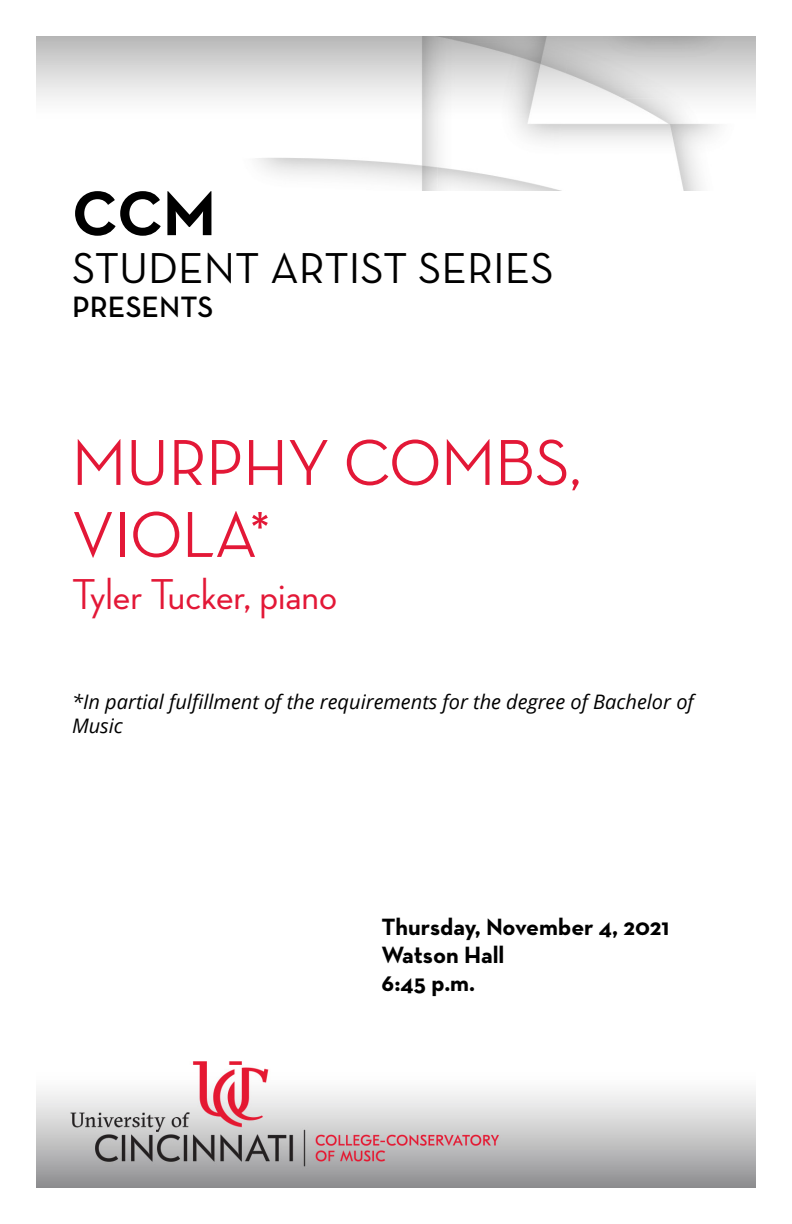
<style>
.page{position:relative;width:792px;height:1224px;background:#fff}
.page>*{position:absolute;margin:0;border:0;box-sizing:border-box;transform-origin:0 0}
.Concert_Title{font:500 66px/72px "Neutra Disp";color:#e31837}
.Page_Intro{font:700 64px "Neutra Text";color:#000}
.Page_Intro-2{font:44px "Neutra Text";color:#000}
.Concert_Title-2{font:500 44px "Neutra Disp";color:#e31837}
.Page_Intro-3{font:600 30px "Neutra Text";color:#000}
.Date_Venue_Time{font:700 24px "Neutra Text";color:#000}
.In_partial_fulfillm{font:italic 20px/24px "Open Sans";color:#000}
</style>
<div class="page">
<img style="left:36px;top:36px;width:720px;height:154px">
<img style="left:36px;top:1061px;width:720px;height:127px">
<h1 class="Page_Intro" style="left:72px;top:173px;width:145px">CCM</h1>
<h1 class="Page_Intro-2" style="left:72px;top:242px;width:483px">STUDENT ARTIST SERIES</h1>
<h1 class="Page_Intro-3" style="left:72px;top:289px;width:143px">PRESENTS</h1>
<h1 class="Concert_Title" style="left:72px;top:427px;width:511px">MURPHY COMBS,<br>VIOLA*</h1>
<h1 class="Concert_Title-2" style="left:72px;top:570px;width:267px">Tyler Tucker, piano</h1>
<h2 class="In_partial_fulfillm" style="left:72px;top:689px;width:623px">*In partial fulfillment of the requirements for the degree of Bachelor of<br>Music</h2>
<h3 class="Date_Venue_Time" style="left:382px;top:912px;width:289px">Thursday, November 4, 2021</h3>
<h3 class="Date_Venue_Time" style="left:382px;top:940px;width:124px">Watson Hall</h3>
<h3 class="Date_Venue_Time" style="left:382px;top:968px;width:95px">6:45 p.m.</h3>
</div>
